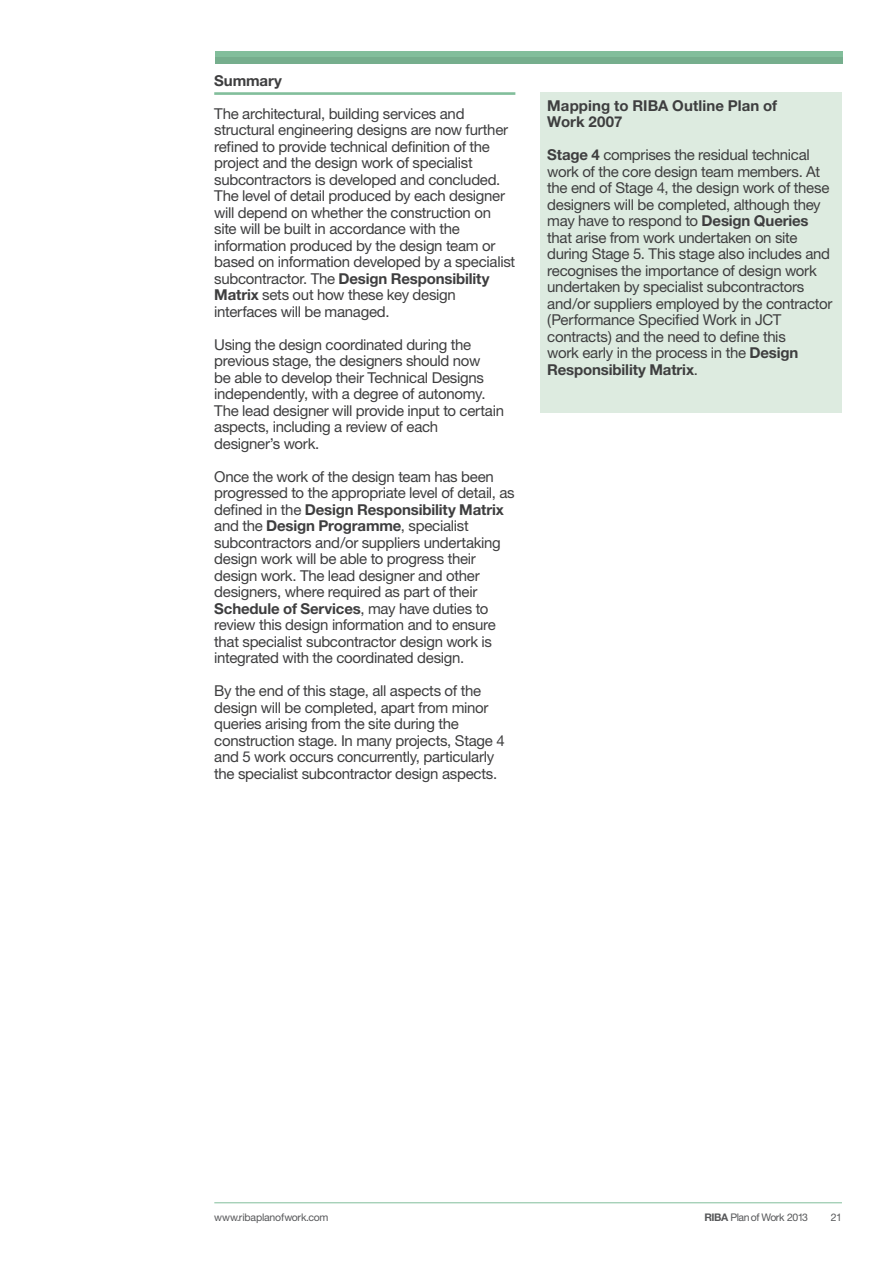
<style>
.page{position:relative;width:893px;height:1263px;background:#fff}
.page>*{position:absolute;margin:0;border:0;box-sizing:border-box;transform-origin:0 0}
.t1{font:15px/16.5px "Helvetica Neue";letter-spacing:-.02em;color:#3e3e3f}
.t2{font:700 15px/16.5px "Helvetica Neue";letter-spacing:.005em;color:#3e3e3f}
.t3{font:10.5px "Helvetica Neue";letter-spacing:-.03em;color:#57585a}
.s1{font-weight:700}
</style>
<div class="page">
<hr style="left:214px;top:92px;width:301px;height:3px;background:#82be9b">
<div style="left:215px;top:51px;width:627px;height:13px;background:#82be9b"></div>
<div style="left:215px;top:57px;width:627px;height:7px;background:#76ae8d"></div>
<hr style="left:214px;top:1202px;width:628px;height:1px;background:#82be9b">
<div style="left:541px;top:92px;width:301px;height:321px;background:#ddebe0"></div>
<p class="t2" style="left:214px;top:72px;width:69px">Summary</p>
<p class="t1" style="left:214px;top:105px;width:303px">The architectural, building services and structural engineering designs are now further refined to provide technical definition of the project and the design work of specialist subcontractors is developed and concluded.<br>The level of detail produced by each designer will depend on whether the construction on site will be built in accordance with the information produced by the design team or based on information developed by a specialist subcontractor. The <span class="s1">Design Responsibility Matrix</span> sets out how these key design interfaces will be managed.</p>
<p class="t1" style="left:214px;top:336px;width:291px">Using the design coordinated during the previous stage, the designers should now<br>be able to develop their Technical Designs independently, with a degree of autonomy.<br>The lead designer will provide input to certain aspects, including a review of each</p>
<p class="t1" style="left:214px;top:435px;width:107px">designer’s work.</p>
<p class="t1" style="left:214px;top:468px;width:302px">Once the work of the design team has been progressed to the appropriate level of detail, as defined in the <span class="s1">Design Responsibility Matrix </span>and the <span class="s1">Design Programme</span>, specialist subcontractors and/or suppliers undertaking design work will be able to progress their design work. The lead designer and other designers, where required as part of their <span class="s1">Schedule of Services</span>, may have duties to review this design information and to ensure that specialist subcontractor design work is integrated with the coordinated design.</p>
<p class="t1" style="left:214px;top:683px;width:292px">By the end of this stage, all aspects of the design will be completed, apart from minor queries arising from the site during the construction stage. In many projects, Stage 4 and 5 work occurs concurrently, particularly the specialist subcontractor design aspects.</p>
<p class="t2" style="left:547px;top:97px;width:232px">Mapping to RIBA Outline Plan of<br>Work 2007</p>
<p class="t1" style="left:547px;top:146px;width:287px"><span class="s1">Stage 4</span> comprises the residual technical work of the core design team members. At the end of Stage 4, the design work of these designers will be completed, although they may have to respond to <span class="s1">Design Queries </span>that arise from work undertaken on site during Stage 5. This stage also includes and recognises the importance of design work undertaken by specialist subcontractors and/or suppliers employed by the contractor (Performance Specified Work in JCT contracts) and the need to define this<br>work early in the process in the <span class="s1">Design Responsibility Matrix</span>.</p>
<p class="t3" style="left:214px;top:1211px;width:116px">www.ribaplanofwork.com</p>
<p class="t3" style="left:704px;top:1211px;width:105px"><span class="s1">RIBA</span> Plan of Work 2013</p>
<p class="t3" style="left:831px;top:1211px;width:13px">21</p>
</div>
